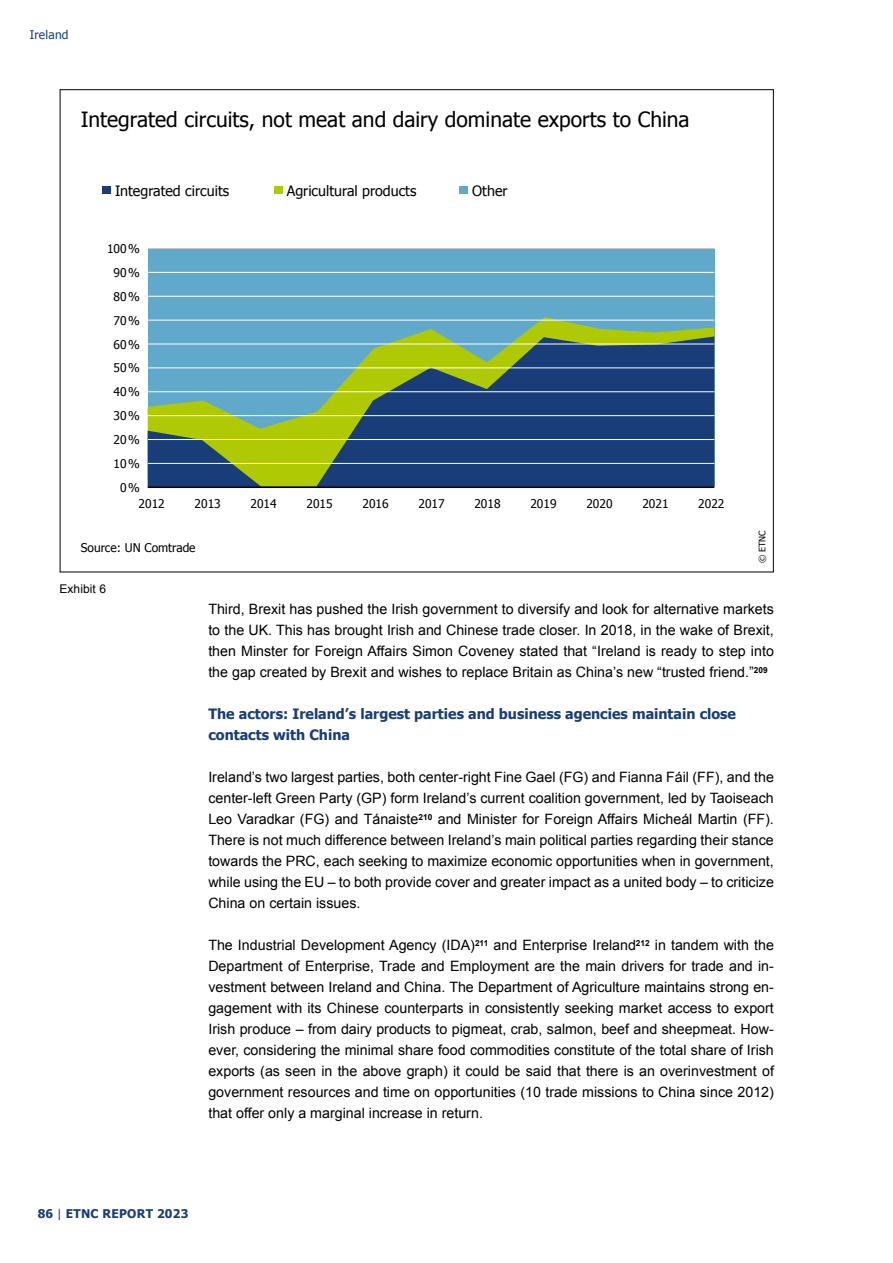
<style>
.page{position:relative;width:893px;height:1263px;background:#fff}
.page>*{position:absolute;margin:0;border:0;box-sizing:border-box;transform-origin:0 0}
.t1{font:21px "Tahoma";color:#000}
.t2{font:14.25px/21px "Arial";color:#000;text-align:justify}
.t3{font:700 14.25px/21px "Tahoma";color:#183d78}
.t4{font:14.25px "Tahoma";color:#000}
.t5{font:12px/15.8px "Tahoma";color:#000}
.t6{font:700 12px "Tahoma";letter-spacing:.02em;color:#183d78}
.t7{font:12px "Arial";letter-spacing:.005em;color:#000}
.t8{font:12px "Tahoma";letter-spacing:.02em;color:#183d78}
.t9{font:9px "Tahoma";color:#000}
.s1{font-weight:400}
</style>
<div class="page">
<div style="left:148px;top:249px;width:566px;height:237px;background:#61a9cb"></div>
<div style="left:102px;top:186px;width:9px;height:7px;background:#183d78"></div>
<div style="left:274px;top:186px;width:8px;height:7px;background:#afca05"></div>
<div style="left:459px;top:186px;width:9px;height:7px;background:#61a9cb"></div>
<svg style="left:148px;top:317px;width:566px;height:19px"></svg>
<svg style="left:148px;top:336px;width:566px;height:150px;fill:#183d78"></svg>
<hr style="left:148px;top:463px;width:566px;height:1px;background:#fff">
<hr style="left:148px;top:439px;width:566px;height:1px;background:#fff">
<hr style="left:148px;top:415px;width:566px;height:1px;background:#fff">
<hr style="left:148px;top:391px;width:566px;height:1px;background:#fff">
<hr style="left:148px;top:367px;width:566px;height:1px;background:#fff">
<hr style="left:148px;top:344px;width:566px;height:1px;background:#fff">
<hr style="left:148px;top:320px;width:566px;height:1px;background:#fff">
<hr style="left:148px;top:296px;width:566px;height:1px;background:#fff">
<hr style="left:148px;top:272px;width:566px;height:1px;background:#fff">
<hr style="left:148px;top:248px;width:566px;height:1px;background:#c5c6c6">
<hr style="left:148px;top:486px;width:566px;height:2px;background:#000">
<p class="t8" style="left:30px;top:27px;width:40px">Ireland</p>
<h1 class="t1" style="left:81px;top:105px;width:610px">Integrated circuits, not meat and dairy dominate exports to China</h1>
<p class="t4" style="left:115px;top:181px;width:116px">Integrated circuits</p>
<p class="t4" style="left:287px;top:181px;width:131px">Agricultural products</p>
<p class="t4" style="left:472px;top:181px;width:37px">Other</p>
<p class="t5" style="left:107px;top:240px;width:34px">100%</p>
<p class="t5" style="left:114px;top:264px;width:28px">90%</p>
<p class="t5" style="left:114px;top:288px;width:28px">80%</p>
<p class="t5" style="left:114px;top:312px;width:28px">70%</p>
<p class="t5" style="left:114px;top:336px;width:28px">60%</p>
<p class="t5" style="left:114px;top:360px;width:28px">50%</p>
<p class="t5" style="left:114px;top:384px;width:28px">40%</p>
<p class="t5" style="left:114px;top:407px;width:28px">30%</p>
<p class="t5" style="left:114px;top:431px;width:28px">20%</p>
<p class="t5" style="left:114px;top:455px;width:28px">10%</p>
<p class="t5" style="left:139px;top:479px;width:28px;text-indent:-19px">0%<br>2012</p>
<p class="t5" style="left:195px;top:495px;width:28px">2013</p>
<p class="t5" style="left:251px;top:495px;width:28px">2014</p>
<p class="t5" style="left:306px;top:495px;width:28px">2015</p>
<p class="t5" style="left:362px;top:495px;width:28px">2016</p>
<p class="t5" style="left:418px;top:495px;width:28px">2017</p>
<p class="t5" style="left:474px;top:495px;width:28px">2018</p>
<p class="t5" style="left:530px;top:495px;width:28px">2019</p>
<p class="t5" style="left:586px;top:495px;width:28px">2020</p>
<p class="t5" style="left:642px;top:495px;width:28px">2021</p>
<p class="t5" style="left:698px;top:495px;width:28px">2022</p>
<p class="t5" style="left:81px;top:539px;width:116px">Source: UN Comtrade</p>
<p class="t7" style="left:60px;top:581px;width:48px">Exhibit 6</p>
<p class="t9" style="left:756px;top:563px;width:34px;rotate:-90deg">© ETNC</p>
<p class="t2" style="left:208px;top:599px;width:567px">Third, Brexit has pushed the Irish government to diversify and look for alternative markets to the UK. This has brought Irish and Chinese trade closer. In 2018, in the wake of Brexit, then Minster for Foreign Affairs Simon Coveney stated that “Ireland is ready to step into the gap created by Brexit and wishes to replace Britain as China’s new “trusted friend.”<sup>209</sup></p>
<p class="t3" style="left:208px;top:703px;width:529px">The actors: Ireland’s largest parties and business agencies maintain close contacts with China</p>
<p class="t2" style="left:208px;top:767px;width:567px">Ireland’s two largest parties, both center-right Fine Gael (FG) and Fianna Fáil (FF), and the center-left Green Party (GP) form Ireland’s current coalition government, led by Taoiseach Leo Varadkar (FG) and Tánaiste<sup>210</sup> and Minister for Foreign Affairs Micheál Martin (FF).<br>There is not much difference between Ireland’s main political parties regarding their stance towards the PRC, each seeking to maximize economic opportunities when in government, while using the EU – to both provide cover and greater impact as a united body – to criticize China on certain issues.</p>
<p class="t2" style="left:208px;top:935px;width:567px">The Industrial Development Agency (IDA)<sup>211</sup> and Enterprise Ireland<sup>212</sup> in tandem with the Department of Enterprise, Trade and Employment are the main drivers for trade and in&shy;vestment between Ireland and China. The Department of Agriculture maintains strong en&shy;gagement with its Chinese counterparts in consistently seeking market access to export Irish produce – from dairy products to pigmeat, crab, salmon, beef and sheepmeat. How&shy;ever, considering the minimal share food commodities constitute of the total share of Irish exports (as seen in the above graph) it could be said that there is an overinvestment of government resources and time on opportunities (10 trade missions to China since 2012) that offer only a marginal increase in return.</p>
<p class="t6" style="left:38px;top:1205px;width:152px">86 <span class="s1">|</span> ETNC REPORT 2023</p>
</div>
